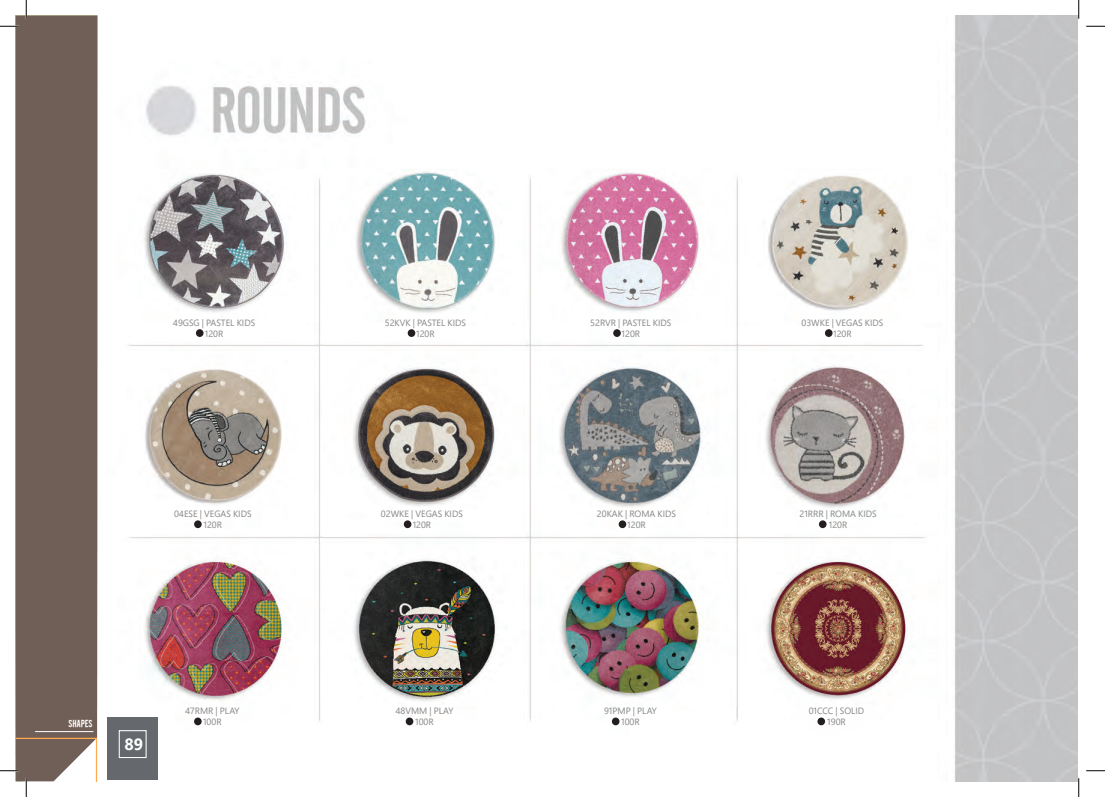
<style>
.page{position:relative;width:1105px;height:797px;background:#fff}
.page>*{position:absolute;margin:0;border:0;box-sizing:border-box;transform-origin:0 0}
.t1{font:700 16.25px "Segoe Pro";color:#fff}
.t2{font:10px "Cafeta";color:#fff}
.t3{font:9px/10.9px "Segoe Pro";color:#888787;text-align:center}
</style>
<div class="page">
<img style="left:97px;top:16px;width:981px;height:765px">
<div style="left:107px;top:716px;width:51px;height:63px;background:#65696e"></div>
<div style="left:119px;top:730px;width:28px;height:28px;border:1px solid #fff"></div>
<div style="left:196px;top:329px;width:8px;height:8px;background:#231f20;border-radius:50%"></div>
<div style="left:194px;top:520px;width:8px;height:8px;background:#231f20;border-radius:50%"></div>
<div style="left:819px;top:520px;width:7px;height:8px;background:#231f20;border-radius:50%"></div>
<div style="left:194px;top:717px;width:8px;height:8px;background:#231f20;border-radius:50%"></div>
<div style="left:406px;top:717px;width:7px;height:8px;background:#231f20;border-radius:50%"></div>
<div style="left:404px;top:520px;width:7px;height:8px;background:#231f20;border-radius:50%"></div>
<div style="left:619px;top:520px;width:7px;height:8px;background:#231f20;border-radius:50%"></div>
<div style="left:408px;top:329px;width:7px;height:8px;background:#231f20;border-radius:50%"></div>
<div style="left:613px;top:329px;width:8px;height:8px;background:#231f20;border-radius:50%"></div>
<div style="left:825px;top:329px;width:7px;height:8px;background:#231f20;border-radius:50%"></div>
<div style="left:612px;top:717px;width:7px;height:8px;background:#231f20;border-radius:50%"></div>
<div style="left:817px;top:717px;width:8px;height:8px;background:#231f20;border-radius:50%"></div>
<div style="left:16px;top:449px;width:81px;height:288px;background:#705f57"></div>
<hr style="left:35px;top:731px;width:58px;height:1px;background:#fff">
<svg style="left:1086px;top:25px;width:19px;height:2px"></svg>
<svg style="left:1086px;top:770px;width:19px;height:1px"></svg>
<svg style="left:0;top:0;width:97px;height:449px"></svg>
<svg style="left:0;top:737px;width:97px;height:60px"></svg>
<svg style="left:1078px;top:0;width:1px;height:19px"></svg>
<svg style="left:1078px;top:778px;width:1px;height:19px"></svg>
<p class="t3" style="left:173px;top:317px;width:84px">49GSG | PASTEL KIDS<br>120R</p>
<p class="t3" style="left:385px;top:317px;width:83px">52KVK | PASTEL KIDS<br>120R</p>
<p class="t3" style="left:590px;top:317px;width:83px">52RVR | PASTEL KIDS<br>120R</p>
<p class="t3" style="left:801px;top:317px;width:83px">03WKE | VEGAS KIDS<br>120R</p>
<p class="t3" style="left:174px;top:508px;width:79px">04ESE | VEGAS KIDS<br>120R</p>
<p class="t3" style="left:799px;top:508px;width:79px">21RRR | ROMA KIDS<br>120R</p>
<p class="t3" style="left:381px;top:508px;width:83px">02WKE | VEGAS KIDS<br>120R</p>
<p class="t3" style="left:597px;top:508px;width:81px">20KAK | ROMA KIDS<br>120R</p>
<p class="t2" style="left:69px;top:717px;width:25px">SHAPES</p>
<h1 class="t1" style="left:124px;top:732px;width:20px">89</h1>
<p class="t3" style="left:185px;top:705px;width:56px">47RMR | PLAY<br>100R</p>
<p class="t3" style="left:395px;top:705px;width:60px">48VMM | PLAY<br>100R</p>
<p class="t3" style="left:604px;top:705px;width:54px">91PMP | PLAY<br>100R</p>
<p class="t3" style="left:809px;top:705px;width:57px">01CCC | SOLID<br>190R</p>
</div>
